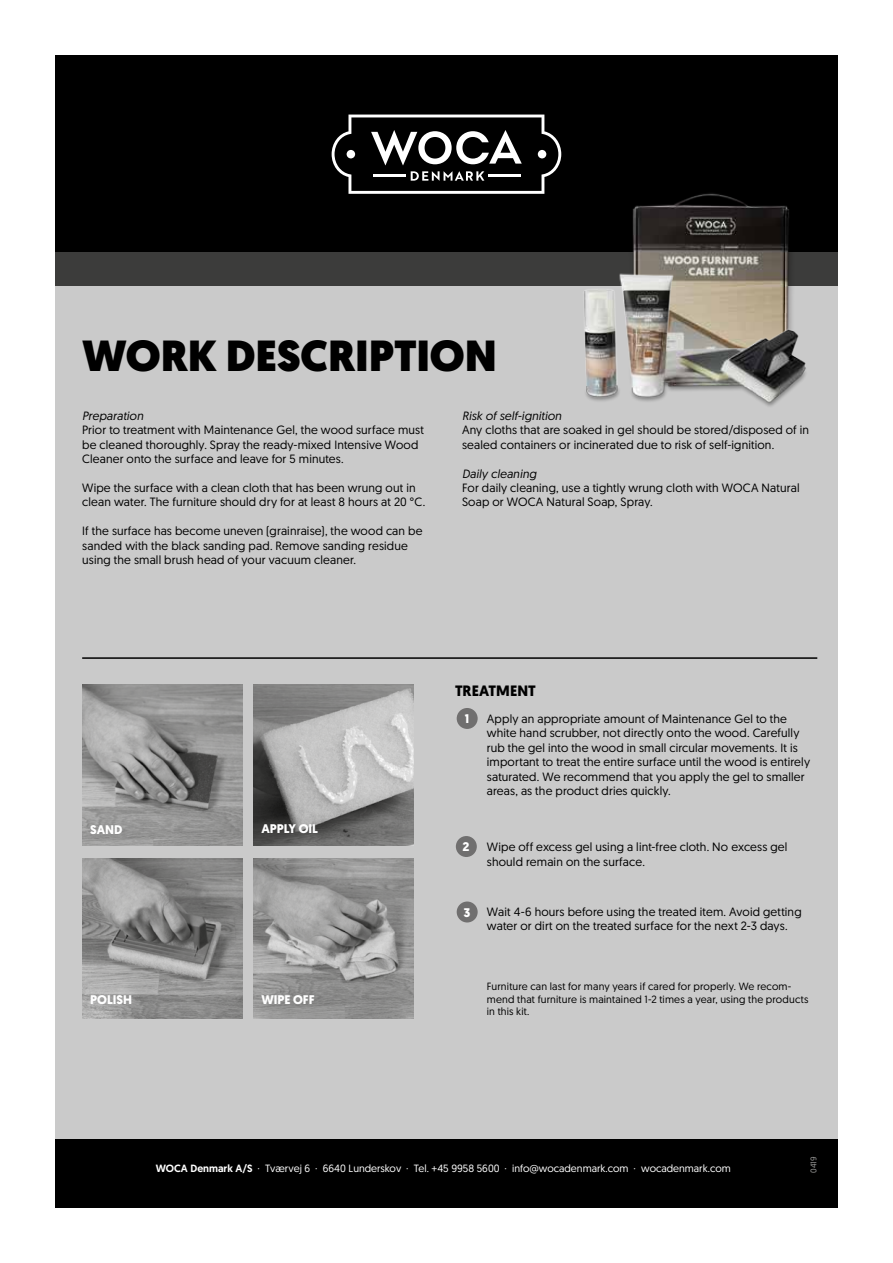
<style>
.page{position:relative;width:893px;height:1263px;background:#fff}
.page>*{position:absolute;margin:0;border:0;box-sizing:border-box;transform-origin:0 0}
.t1{font:900 43.5px "Geomanist";color:#000}
.t2{font:700 15px "Geomanist";color:#000}
.t3{font:700 12.45px "Geomanist";color:#fff}
.t4{font:12px/14.4px "Geomanist";letter-spacing:.01em;color:#000}
.t5{font:italic 12px "Geomanist";letter-spacing:.01em;color:#000}
.t6{font:10.5px/12.6px "Geomanist";letter-spacing:.015em;color:#000}
.t7{font:10.5px "Geomanist";color:#fff}
.t8{font:8.25px "Geomanist";color:#9d9d9c}
.s1{font-weight:500}
</style>
<div class="page">
<div style="left:55px;top:140px;width:783px;height:1068px;background:#cacaca"></div>
<div style="left:55px;top:251px;width:783px;height:35px;background:#3c3c3b"></div>
<div style="left:55px;top:55px;width:783px;height:197px;background:#000"></div>
<svg style="left:332px;top:115px;width:229px;height:79px;background:#3a3a3a"></svg>
<div style="left:55px;top:1140px;width:783px;height:68px;background:#000"></div>
<hr style="left:82px;top:657px;width:735px;height:2px;background:#000">
<img style="left:82px;top:685px;width:161px;height:160px">
<img style="left:253px;top:685px;width:161px;height:160px">
<img style="left:82px;top:858px;width:161px;height:161px">
<img style="left:625px;top:184px;width:172px;height:81px">
<div style="left:457px;top:708px;width:21px;height:21px;background:#706f6f;border-radius:50%"></div>
<div style="left:456px;top:836px;width:21px;height:21px;background:#706f6f;border-radius:50%"></div>
<div style="left:457px;top:901px;width:21px;height:21px;background:#706f6f;border-radius:50%"></div>
<img style="left:584px;top:265px;width:222px;height:142px">
<img style="left:253px;top:858px;width:161px;height:161px">
<h1 class="t1" style="left:82px;top:327px;width:416px">WORK DESCRIPTION</h1>
<p class="t5" style="left:82px;top:408px;width:63px">Preparation</p>
<p class="t4" style="left:82px;top:423px;width:343px">Prior to treatment with Maintenance Gel, the wood surface must be cleaned thoroughly. Spray the ready-mixed Intensive Wood<br>Cleaner onto the surface and leave for 5 minutes.</p>
<p class="t4" style="left:82px;top:480px;width:345px">Wipe the surface with a clean cloth that has been wrung out in clean water. The furniture should dry for at least 8 hours at 20 °C.</p>
<p class="t4" style="left:82px;top:523px;width:342px">If the surface has become uneven (grainraise), the wood can be sanded with the black sanding pad. Remove sanding residue using the small brush head of your vacuum cleaner.</p>
<p class="t5" style="left:462px;top:408px;width:101px">Risk of self-ignition</p>
<p class="t4" style="left:462px;top:423px;width:349px">Any cloths that are soaked in gel should be stored/disposed of in sealed containers or incinerated due to risk of self-ignition.</p>
<p class="t5" style="left:462px;top:465px;width:76px">Daily cleaning</p>
<p class="t4" style="left:462px;top:480px;width:339px">For daily cleaning, use a tightly wrung cloth with WOCA Natural<br>Soap or WOCA Natural Soap, Spray.</p>
<p class="t3" style="left:90px;top:821px;width:34px">SAND</p>
<p class="t3" style="left:261px;top:821px;width:58px">APPLY OIL</p>
<p class="t3" style="left:90px;top:991px;width:43px">POLISH</p>
<p class="t3" style="left:261px;top:991px;width:55px">WIPE OFF</p>
<p class="t2" style="left:455px;top:681px;width:82px">TREATMENT</p>
<p class="t3" style="left:465px;top:710px;width:6px">1</p>
<p class="t4" style="left:487px;top:711px;width:325px">Apply an appropriate amount of Maintenance Gel to the white hand scrubber, not directly onto the wood. Carefully rub the gel into the wood in small circular movements. It is important to treat the entire surface until the wood is entirely saturated. We recommend that you apply the gel to smaller areas, as the product dries quickly.</p>
<p class="t3" style="left:463px;top:838px;width:8px">2</p>
<p class="t3" style="left:464px;top:904px;width:8px">3</p>
<p class="t4" style="left:487px;top:839px;width:302px">Wipe off excess gel using a lint-free cloth. No excess gel should remain on the surface.</p>
<p class="t4" style="left:487px;top:904px;width:316px">Wait 4-6 hours before using the treated item. Avoid getting water or dirt on the treated surface for the next 2-3 days.</p>
<p class="t6" style="left:487px;top:980px;width:323px">Furniture can last for many years if cared for properly. We recom&shy;mend that furniture is maintained 1-2 times a year, using the products in this kit.</p>
<p class="t7" style="left:156px;top:1162px;width:577px"><span class="s1">WOCA Denmark A/S</span> · Tværvej 6 · 6640 Lunderskov · Tel. +45 9958 5600 · info@wocadenmark.com · wocadenmark.com</p>
<p class="t8" style="left:808px;top:1173px;width:18px;rotate:-90deg">0419</p>
</div>
